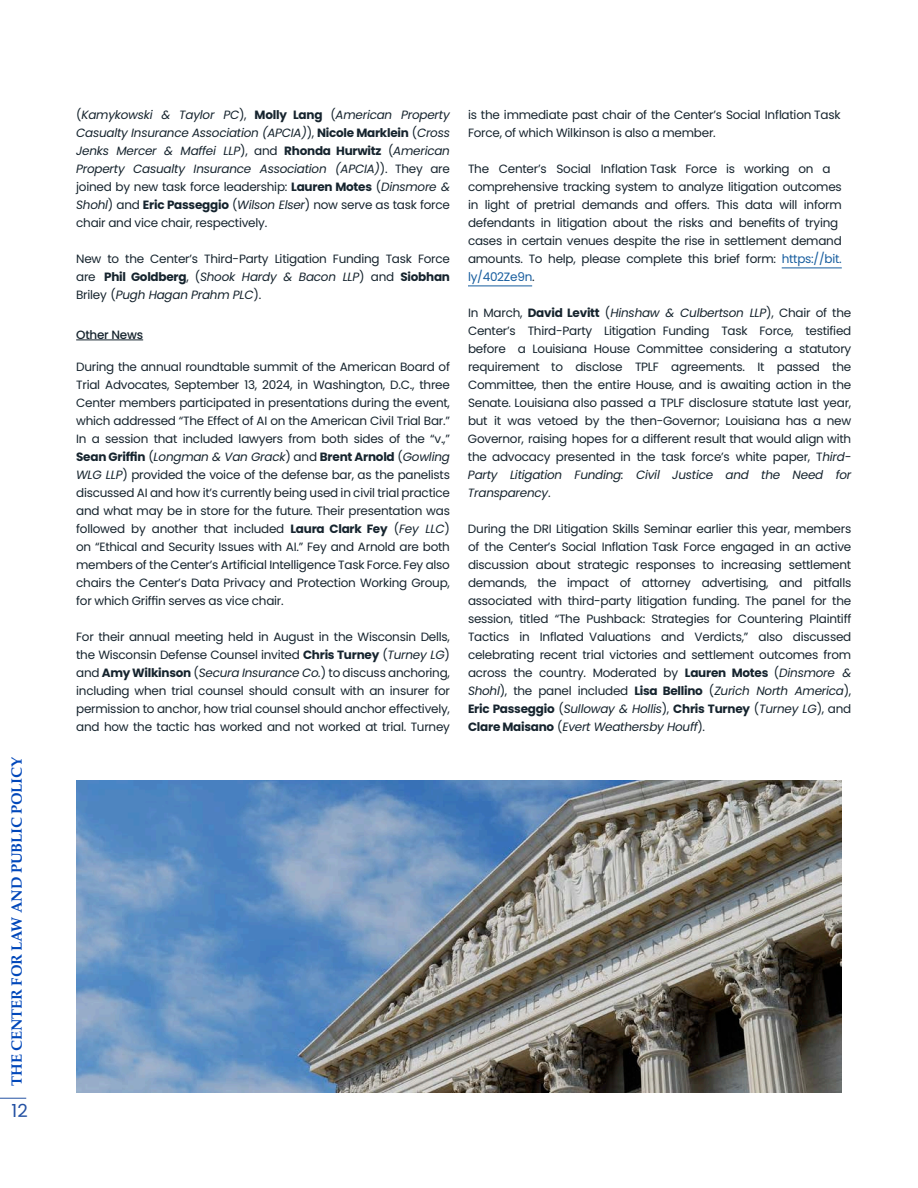
<style>
.page{position:relative;width:918px;height:1188px;background:#fff}
.page>*{position:absolute;margin:0;border:0;box-sizing:border-box;transform-origin:0 0}
.t1{font:18px "Poppins";color:#2451a3}
.t2{font:700 15px "Palatino";letter-spacing:-.01em;color:#0047ba}
.Body_Text{font:12px/18px "Poppins";letter-spacing:-.02em;color:#16242e;text-align:justify}
.Body_Text-2{font:italic 12px/18px "Poppins";letter-spacing:-.02em;color:#16242e;text-align:justify}
.Body_Text-3{font:500 12px "Poppins";letter-spacing:-.02em;color:#16242e}
.s1{font-style:normal}
.s2{font-weight:700;font-style:normal}
.s3{font-weight:700}
.s4{font-style:italic}
.s5{color:#175d9e}
</style>
<div class="page">
<svg style="left:0;top:1098px;width:26px;height:1px"></svg>
<hr style="left:76px;top:340px;width:67px;height:1px;background:#16242e">
<hr style="left:782px;top:268px;width:60px;height:1px;background:#175d9e">
<hr style="left:468px;top:286px;width:64px;height:1px;background:#175d9e">
<img style="left:76px;top:780px;width:766px;height:312px">
<p class="t2" style="left:4px;top:1086px;width:330px;rotate:-90deg">THE CENTER FOR LAW AND PUBLIC POLICY</p>
<h1 class="t1" style="left:12px;top:1101px;width:18px">12</h1>
<p class="Body_Text-2" style="left:76px;top:106px;width:375px"><span class="s1">(</span>Kamykowski &amp; Taylor PC<span class="s1">),</span> <span class="s2">Molly Lang</span> <span class="s1">(</span>American Property Casualty Insurance Association (APCIA)<span class="s1">),</span> <span class="s2">Nicole Marklein</span> <span class="s1">(</span>Cross Jenks Mercer &amp; Maffei LLP<span class="s1">), and</span> <span class="s2">Rhonda Hurwitz</span> <span class="s1">(</span>American Property Casualty Insurance Association (APCIA)<span class="s1">). They are joined by new task force leadership:</span> <span class="s2">Lauren Motes</span> <span class="s1">(</span>Dinsmore &amp; Shohl<span class="s1">) and</span> <span class="s2">Eric Passeggio</span> <span class="s1">(</span>Wilson Elser<span class="s1">) now serve as task force chair and vice chair, respectively.</span></p>
<p class="Body_Text" style="left:76px;top:250px;width:375px">New to the Center’s Third-Party Litigation Funding Task Force are <span class="s3">Phil Goldberg</span>, (<span class="s4">Shook Hardy &amp; Bacon LLP</span>) and <span class="s3">Siobhan </span>Briley (<span class="s4">Pugh Hagan Prahm PLC</span>).</p>
<p class="Body_Text-3" style="left:76px;top:328px;width:68px">Other News</p>
<p class="Body_Text" style="left:76px;top:358px;width:375px">During the annual roundtable summit of the American Board of Trial Advocates, September 13, 2024, in Washington, D.C., three Center members participated in presentations during the event, which addressed “The Effect of AI on the American Civil Trial Bar.” In a session that included lawyers from both sides of the “v.,” <span class="s3">Sean Griffin</span> (<span class="s4">Longman &amp; Van Grack</span>) and <span class="s3">Brent Arnold</span> (<span class="s4">Gowling WLG LLP</span>) provided the voice of the defense bar, as the panelists discussed AI and how it’s currently being used in civil trial practice and what may be in store for the future. Their presentation was followed by another that included <span class="s3">Laura Clark Fey</span> (<span class="s4">Fey LLC</span>) on “Ethical and Security Issues with AI.” Fey and Arnold are both members of the Center’s Artificial Intelligence Task Force. Fey also chairs the Center’s Data Privacy and Protection Working Group, for which Griffin serves as vice chair.</p>
<p class="Body_Text" style="left:76px;top:628px;width:375px">For their annual meeting held in August in the Wisconsin Dells, the Wisconsin Defense Counsel invited <span class="s3">Chris Turney</span> (<span class="s4">Turney LG</span>) and <span class="s3">Amy Wilkinson</span> (<span class="s4">Secura Insurance Co.</span>) to discuss anchoring, including when trial counsel should consult with an insurer for permission to anchor, how trial counsel should anchor effectively, and how the tactic has worked and not worked at trial. Turney</p>
<p class="Body_Text" style="left:468px;top:106px;width:374px">is the immediate past chair of the Center’s Social Inflation Task<br>Force, of which Wilkinson is also a member.</p>
<p class="Body_Text" style="left:468px;top:160px;width:375px;text-align:left">The Center’s Social Inflation Task Force is working on a comprehensive tracking system to analyze litigation outcomes in light of pretrial demands and offers. This data will inform defendants in litigation about the risks and benefits of trying cases in certain venues despite the rise in settlement demand amounts. To help, please complete this brief form: <span class="s5">https://bit. ly/402Ze9n</span>.</p>
<p class="Body_Text" style="left:468px;top:304px;width:385px">In March, <span class="s3">David Levitt</span> (<span class="s4">Hinshaw &amp; Culbertson LLP</span>), Chair of the Center’s Third-Party Litigation Funding Task Force, testified before a Louisiana House Committee considering a statutory requirement to disclose TPLF agreements. It passed the Committee, then the entire House, and is awaiting action in the Senate. Louisiana also passed a TPLF disclosure statute last year, but it was vetoed by the then-Governor; Louisiana has a new Governor, raising hopes for a different result that would align with the advocacy presented in the task force’s white paper, T<span class="s4">hird-Party Litigation Funding: Civil Justice and the Need for Transparency</span>.</p>
<p class="Body_Text" style="left:468px;top:520px;width:385px">During the DRI Litigation Skills Seminar earlier this year, members of the Center’s Social Inflation Task Force engaged in an active discussion about strategic responses to increasing settlement demands, the impact of attorney advertising, and pitfalls associated with third-party litigation funding. The panel for the session, titled “The Pushback: Strategies for Countering Plaintiff Tactics in Inflated Valuations and Verdicts,” also discussed celebrating recent trial victories and settlement outcomes from across the country. Moderated by <span class="s3">Lauren Motes</span> (<span class="s4">Dinsmore &amp; Shohl</span>), the panel included <span class="s3">Lisa Bellino</span> (<span class="s4">Zurich North America</span>), <span class="s3">Eric Passeggio</span> (<span class="s4">Sulloway &amp; Hollis</span>), <span class="s3">Chris Turney</span> (<span class="s4">Turney LG</span>), and <span class="s3">Clare Maisano</span> (<span class="s4">Evert Weathersby Houff</span>).</p>
</div>
